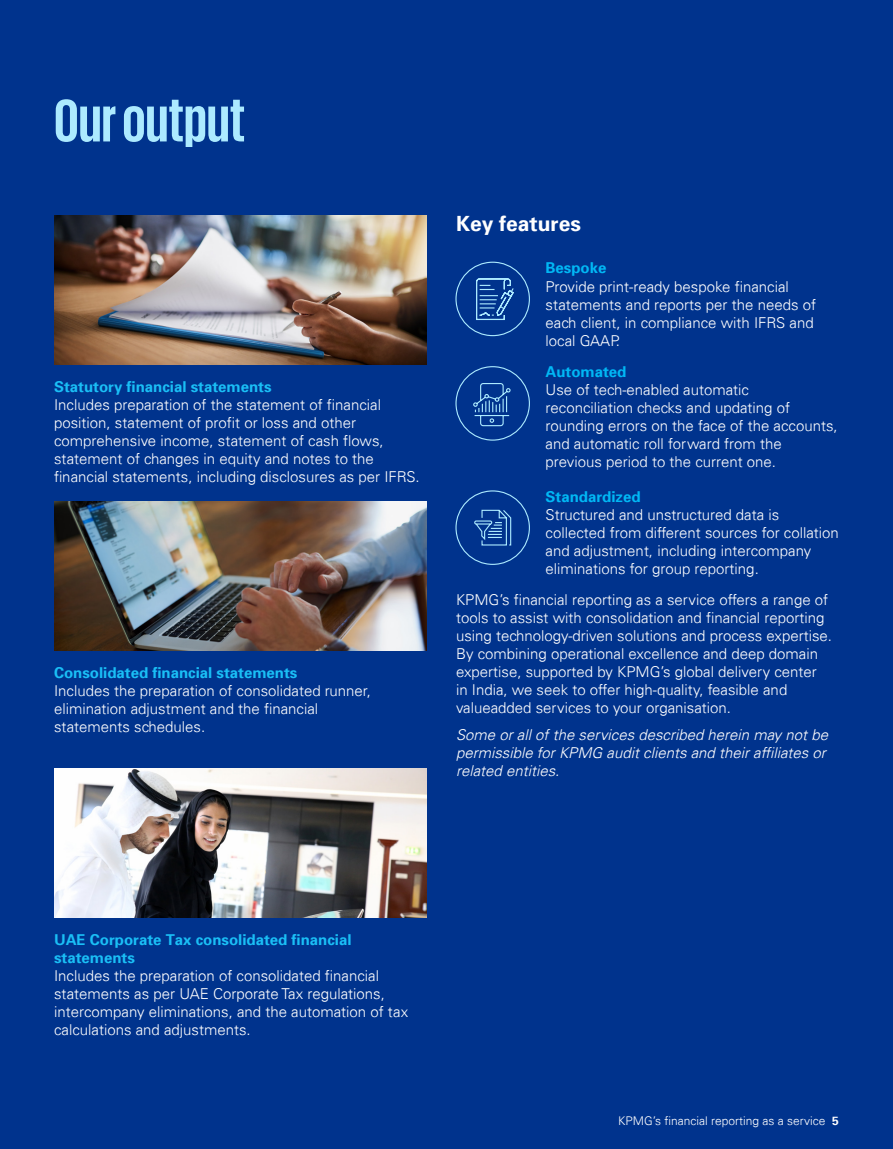
<style>
.page{position:relative;width:893px;height:1149px;background:#fff}
.page>*{position:absolute;margin:0;border:0;box-sizing:border-box;transform-origin:0 0}
.Heading_60pt{font:700 61.5px "KPMG";color:#aceaff}
.Heading_60pt-2{font:700 21px "Univers 65";color:#fff}
.Bodycopy_10pt{font:300 15px/18px "Univers 45";color:#fff}
.Bodycopy_10pt-2{font:italic 300 15px/18px "Univers 45";color:#fff}
.t1{font:300 12px "Univers 45";color:#fff}
.s1{font-family:"Univers 65";font-weight:700;color:#1abff6}
.s2{font-family:"Univers 65";font-weight:700;color:#00b8f5}
.s3{font-family:"Univers 65";font-weight:700}
</style>
<div class="page">
<div style="left:0;top:0;width:893px;height:1148px;background:#00338d"></div>
<img style="left:54px;top:215px;width:373px;height:149px">
<img style="left:54px;top:501px;width:373px;height:149px">
<img style="left:54px;top:768px;width:373px;height:149px">
<div style="left:455px;top:261px;width:75px;height:75px;border:1px solid #aceaff;border-radius:50%"></div>
<div style="left:455px;top:366px;width:75px;height:74px;border:1px solid #aceaff;border-radius:50%"></div>
<div style="left:455px;top:490px;width:75px;height:74px;border:1px solid #aceaff;border-radius:50%"></div>
<svg style="left:476px;top:278px;width:38px;height:42px"></svg>
<svg style="left:473px;top:383px;width:38px;height:43px"></svg>
<svg style="left:474px;top:509px;width:38px;height:37px"></svg>
<p class="Heading_60pt" style="left:54px;top:90px;width:193px">Our output</p>
<p class="Bodycopy_10pt" style="left:54px;top:377px;width:367px"><span class="s1">Statutory financial statements<br></span>Includes preparation of the statement of financial position, statement of profit or loss and other comprehensive income, statement of cash flows, statement of changes in equity and notes to the financial statements, including disclosures as per IFRS.</p>
<p class="Bodycopy_10pt" style="left:54px;top:663px;width:318px"><span class="s1">Consolidated financial statements<br></span>Includes the preparation of consolidated runner, elimination adjustment and the financial statements schedules.</p>
<p class="Heading_60pt-2" style="left:456px;top:210px;width:126px">Key features</p>
<p class="Bodycopy_10pt" style="left:546px;top:259px;width:272px"><span class="s2">Bespoke<br></span>Provide print-ready bespoke financial statements and reports per the needs of each client, in compliance with IFRS and local GAAP.</p>
<p class="Bodycopy_10pt" style="left:546px;top:363px;width:294px"><span class="s2">Automated<br></span>Use of tech-enabled automatic reconciliation checks and updating of rounding errors on the face of the accounts, and automatic roll forward from the previous period to the current one.</p>
<p class="Bodycopy_10pt" style="left:546px;top:487px;width:295px"><span class="s2">Standardized<br></span>Structured and unstructured data is collected from different sources for collation and adjustment, including intercompany eliminations for group reporting.</p>
<p class="Bodycopy_10pt" style="left:456px;top:590px;width:377px">KPMG’s financial reporting as a service offers a range of tools to assist with consolidation and financial reporting using technology-driven solutions and process expertise.<br>By combining operational excellence and deep domain expertise, supported by KPMG’s global delivery center in India, we seek to offer high-quality, feasible and valueadded services to your organisation.</p>
<p class="Bodycopy_10pt-2" style="left:456px;top:725px;width:374px">Some or all of the services described herein may not be permissible for KPMG audit clients and their affiliates or related entities.</p>
<p class="Bodycopy_10pt" style="left:54px;top:930px;width:356px"><span class="s1">UAE Corporate Tax consolidated financial statements<br></span>Includes the preparation of consolidated financial statements as per UAE Corporate Tax regulations, intercompany eliminations, and the automation of tax calculations and adjustments.</p>
<p class="t1" style="left:618px;top:1112px;width:222px">KPMG’s financial reporting as a service <span class="s3">5</span></p>
</div>
